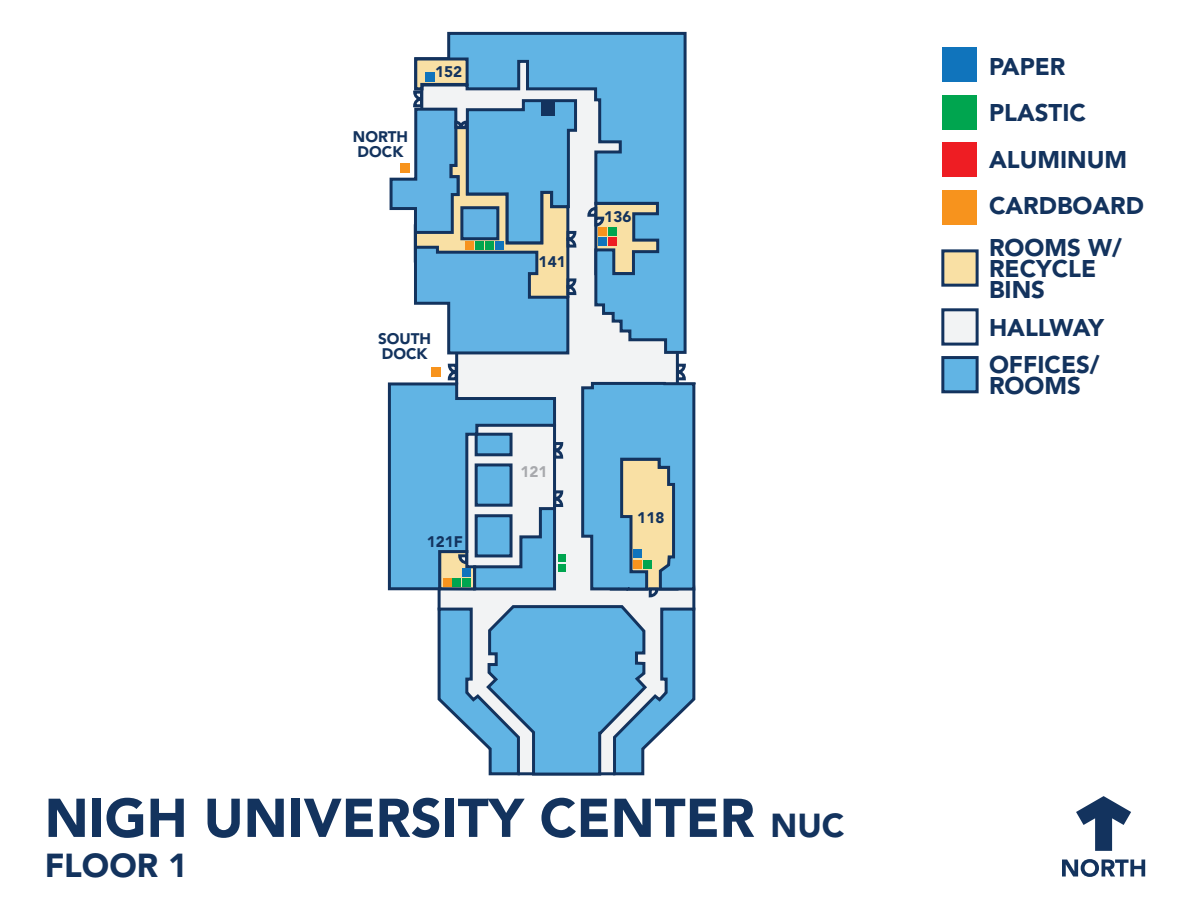
<style>
.page{position:relative;width:1188px;height:918px;background:#fff}
.page>*{position:absolute;margin:0;border:0;box-sizing:border-box;transform-origin:0 0}
.t1{font:900 54px "Avenir LT Std";color:#13335e}
.t2{font:900 33px "Avenir LT Std";color:#13335e}
.t3{font:900 24px/46.5px "Avenir LT Std";color:#13335e}
.t4{font:900 15.3px/15.3px "Avenir LT Std";color:#13335e}
.t5{font:900 15.3px "Avenir LT Std";color:#a8a9ad}
.s1{font-size:33px}
</style>
<div class="page">
<div style="left:943px;top:47px;width:34px;height:35px;background:#1074bc"></div>
<div style="left:943px;top:95px;width:34px;height:34px;background:#00a54f"></div>
<div style="left:943px;top:143px;width:34px;height:34px;background:#ee1d23"></div>
<div style="left:943px;top:190px;width:34px;height:35px;background:#f7931d"></div>
<div style="left:941px;top:308px;width:38px;height:38px;background:#f2f3f4;border:3px solid #13335e"></div>
<div style="left:941px;top:249px;width:38px;height:38px;background:#f9e0a4;border:3px solid #13335e"></div>
<div style="left:941px;top:356px;width:38px;height:37px;background:#61b4e4;border:3px solid #13335e"></div>
<svg style="left:1062px;top:859px;width:83px;height:18px"></svg>
<svg style="left:1076px;top:796px;width:55px;height:55px"></svg>
<svg style="left:455px;top:355px;width:224px;height:7px"></svg>
<svg style="left:389px;top:177px;width:182px;height:179px"></svg>
<svg style="left:413px;top:31px;width:274px;height:324px"></svg>
<div style="left:400px;top:163px;width:10px;height:10px;background:#f7931d"></div>
<div style="left:608px;top:228px;width:8px;height:8px;background:#00a54f"></div>
<div style="left:608px;top:237px;width:8px;height:9px;background:#ee1d23"></div>
<svg style="left:586px;top:205px;width:20px;height:23px"></svg>
<svg style="left:387px;top:362px;width:309px;height:414px"></svg>
<svg style="left:412px;top:56px;width:167px;height:262px;background:#7db0ca"></svg>
<div style="left:541px;top:102px;width:14px;height:14px;background:#13335e"></div>
<p class="t4" style="left:353px;top:129px;width:57px;text-align:center">NORTH<br>DOCK</p>
<p class="t4" style="left:435px;top:64px;width:29px">152</p>
<p class="t4" style="left:378px;top:331px;width:55px">SOUTH<br>DOCK</p>
<p class="t4" style="left:427px;top:534px;width:38px">121F</p>
<p class="t4" style="left:539px;top:254px;width:29px">141</p>
<p class="t4" style="left:604px;top:209px;width:29px">136</p>
<p class="t5" style="left:520px;top:463px;width:29px">121</p>
<p class="t4" style="left:637px;top:510px;width:29px">118</p>
<h1 class="t1" style="left:45px;top:785px;width:801px">NIGH UNIVERSITY CENTER <span class="s1">NUC</span></h1>
<h2 class="t2" style="left:45px;top:845px;width:144px">FLOOR 1</h2>
<p class="t3" style="left:989px;top:43px;width:157px">PAPER<br>PLASTIC<br>ALUMINUM<br>CARDBOARD</p>
<p class="t3" style="left:989px;top:237px;width:134px;line-height:21px">ROOMS W/<br>RECYCLE<br>BINS</p>
<p class="t3" style="left:989px;top:309px;width:116px;line-height:37.5px">HALLWAY<br>OFFICES/</p>
<p class="t3" style="left:989px;top:363px;width:93px">ROOMS</p>
</div>
